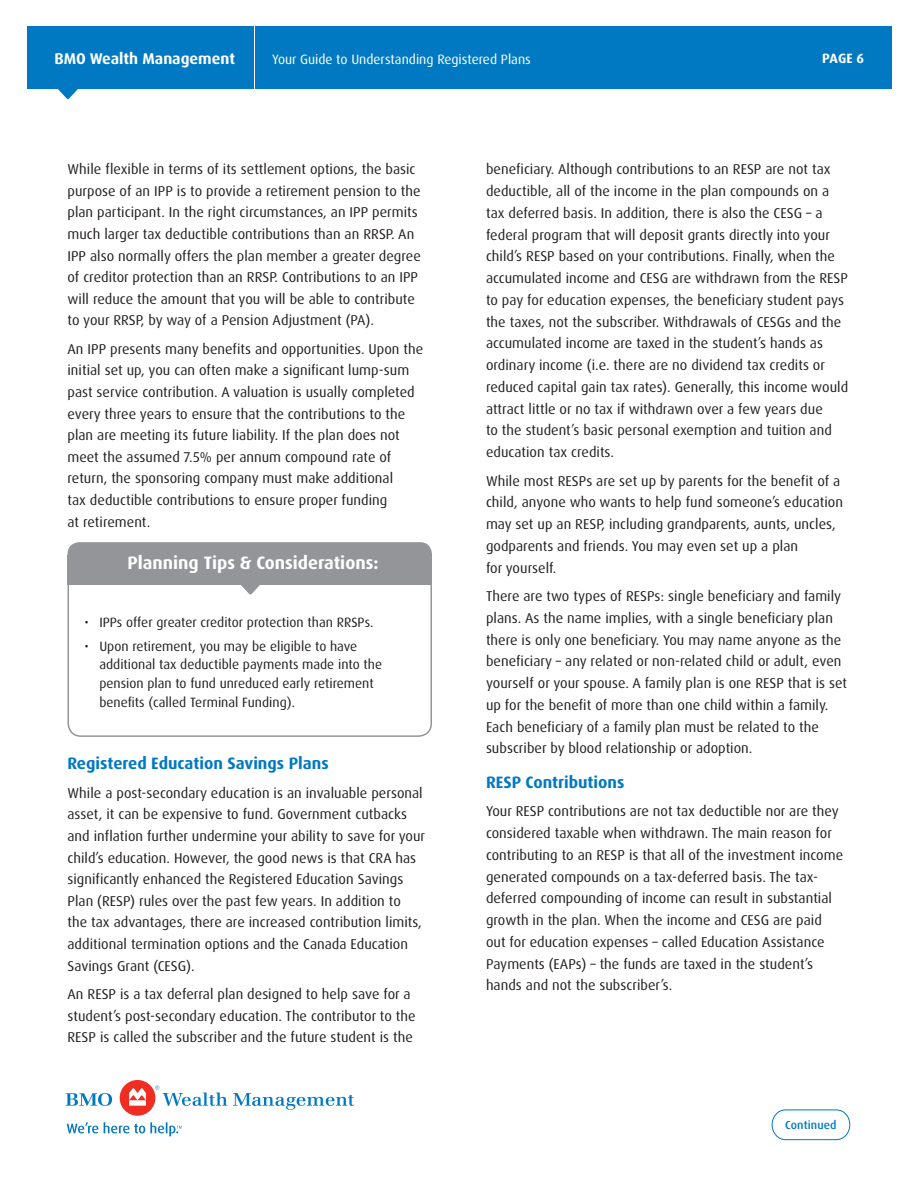
<style>
.page{position:relative;width:918px;height:1188px;background:#fff}
.page>*{position:absolute;margin:0;border:0;box-sizing:border-box;transform-origin:0 0}
.Body_copy{font:700 18px "Dax";color:#fff}
.Heading_level_1{font:700 16.5px "Dax Pro";color:#0079c2}
.Legal_entity_text{font:700 15.6px "Dax Pro";color:#fff}
.Body{font:14.25px/21.8px "Dax Pro";color:#231f20}
.Indented_Bullet_Copy{font:13.5px/18.8px "Dax";color:#231f20}
.Legal_entity_text-2{font:13.5px "Dax Pro";color:#fff}
.Product_Name{font:700 13.5px "Dax Pro";color:#fff}
.t1{font:500 11.55px "Dax Pro";letter-spacing:.01em;color:#0079c2}
</style>
<div class="page">
<div style="left:27px;top:27px;width:865px;height:62px;background:#0079c2"></div>
<svg style="left:58px;top:89px;width:20px;height:10px"></svg>
<svg style="left:772px;top:1110px;width:78px;height:30px"></svg>
<svg style="left:241px;top:585px;width:19px;height:9px"></svg>
<div style="left:68px;top:542px;width:364px;height:30px;background:#939598;border-radius:12px"></div>
<div style="left:68px;top:573px;width:364px;height:164px;border:2px solid #939598;border-radius:13px"></div>
<div style="left:68px;top:556px;width:364px;height:29px;background:#939598"></div>
<hr style="left:254px;top:13px;width:1px;height:81px;background:#fff">
<svg style="left:66px;top:1093px;width:46px;height:13px"></svg>
<div style="left:120px;top:1080px;width:35px;height:36px;background:#ee2e22;border-radius:50%"></div>
<svg style="left:233px;top:1093px;width:121px;height:17px"></svg>
<svg style="left:129px;top:1088px;width:17px;height:18px"></svg>
<svg style="left:155px;top:1086px;width:72px;height:20px"></svg>
<svg style="left:67px;top:1122px;width:31px;height:11px"></svg>
<svg style="left:104px;top:1122px;width:78px;height:14px"></svg>
<p class="Legal_entity_text" style="left:55px;top:49px;width:182px">BMO Wealth Management</p>
<p class="Legal_entity_text-2" style="left:272px;top:51px;width:260px">Your Guide to Understanding Registered Plans</p>
<p class="Product_Name" style="left:822px;top:50px;width:43px">PAGE 6</p>
<p class="Body" style="left:68px;top:159px;width:355px">While flexible in terms of its settlement options, the basic purpose of an IPP is to provide a retirement pension to the plan participant. In the right circumstances, an IPP permits much larger tax deductible contributions than an RRSP. An IPP also normally offers the plan member a greater degree of creditor protection than an RRSP. Contributions to an IPP will reduce the amount that you will be able to contribute to your RRSP, by way of a Pension Adjustment (PA).</p>
<p class="Body" style="left:68px;top:338px;width:357px">An IPP presents many benefits and opportunities. Upon the initial set up, you can often make a significant lump-sum past service contribution. A valuation is usually completed every three years to ensure that the contributions to the plan are meeting its future liability. If the plan does not meet the assumed 7.5% per annum compound rate of return, the sponsoring company must make additional<br>tax deductible contributions to ensure proper funding<br>at retirement.</p>
<p class="Body_copy" style="left:127px;top:553px;width:253px">Planning Tips &amp; Considerations:</p>
<p class="Indented_Bullet_Copy" style="left:84px;top:613px;width:291px">• IPPs offer greater creditor protection than RRSPs.</p>
<p class="Indented_Bullet_Copy" style="left:99px;top:637px;width:284px;text-indent:-15px">• Upon retirement, you may be eligible to have additional tax deductible payments made into the pension plan to fund unreduced early retirement benefits (called Terminal Funding).</p>
<p class="Heading_level_1" style="left:68px;top:753px;width:263px">Registered Education Savings Plans</p>
<p class="Body" style="left:68px;top:782px;width:359px">While a post-secondary education is an invaluable personal asset, it can be expensive to fund. Government cutbacks and inflation further undermine your ability to save for your child’s education. However, the good news is that CRA has significantly enhanced the Registered Education Savings Plan (RESP) rules over the past few years. In addition to<br>the tax advantages, there are increased contribution limits, additional termination options and the Canada Education Savings Grant (CESG).</p>
<p class="Body" style="left:68px;top:983px;width:350px">An RESP is a tax deferral plan designed to help save for a student’s post-secondary education. The contributor to the<br>RESP is called the subscriber and the future student is the</p>
<p class="Body" style="left:486px;top:159px;width:364px">beneficiary. Although contributions to an RESP are not tax deductible, all of the income in the plan compounds on a tax deferred basis. In addition, there is also the CESG – a federal program that will deposit grants directly into your child’s RESP based on your contributions. Finally, when the accumulated income and CESG are withdrawn from the RESP to pay for education expenses, the beneficiary student pays the taxes, not the subscriber. Withdrawals of CESGs and the accumulated income are taxed in the student’s hands as ordinary income (i.e. there are no dividend tax credits or reduced capital gain tax rates). Generally, this income would attract little or no tax if withdrawn over a few years due<br>to the student’s basic personal exemption and tuition and education tax credits.</p>
<p class="Body" style="left:486px;top:470px;width:358px">While most RESPs are set up by parents for the benefit of a child, anyone who wants to help fund someone’s education may set up an RESP, including grandparents, aunts, uncles, godparents and friends. You may even set up a plan<br>for yourself.</p>
<p class="Body" style="left:486px;top:585px;width:363px">There are two types of RESPs: single beneficiary and family plans. As the name implies, with a single beneficiary plan there is only one beneficiary. You may name anyone as the beneficiary – any related or non-related child or adult, even yourself or your spouse. A family plan is one RESP that is set up for the benefit of more than one child within a family.<br>Each beneficiary of a family plan must be related to the subscriber by blood relationship or adoption.</p>
<p class="Heading_level_1" style="left:486px;top:771px;width:140px">RESP Contributions</p>
<p class="Body" style="left:486px;top:801px;width:359px">Your RESP contributions are not tax deductible nor are they considered taxable when withdrawn. The main reason for contributing to an RESP is that all of the investment income generated compounds on a tax-deferred basis. The tax&shy;deferred compounding of income can result in substantial growth in the plan. When the income and CESG are paid out for education expenses – called Education Assistance Payments (EAPs) – the funds are taxed in the student’s hands and not the subscriber’s.</p>
<p class="t1" style="left:785px;top:1118px;width:53px">Continued</p>
</div>
